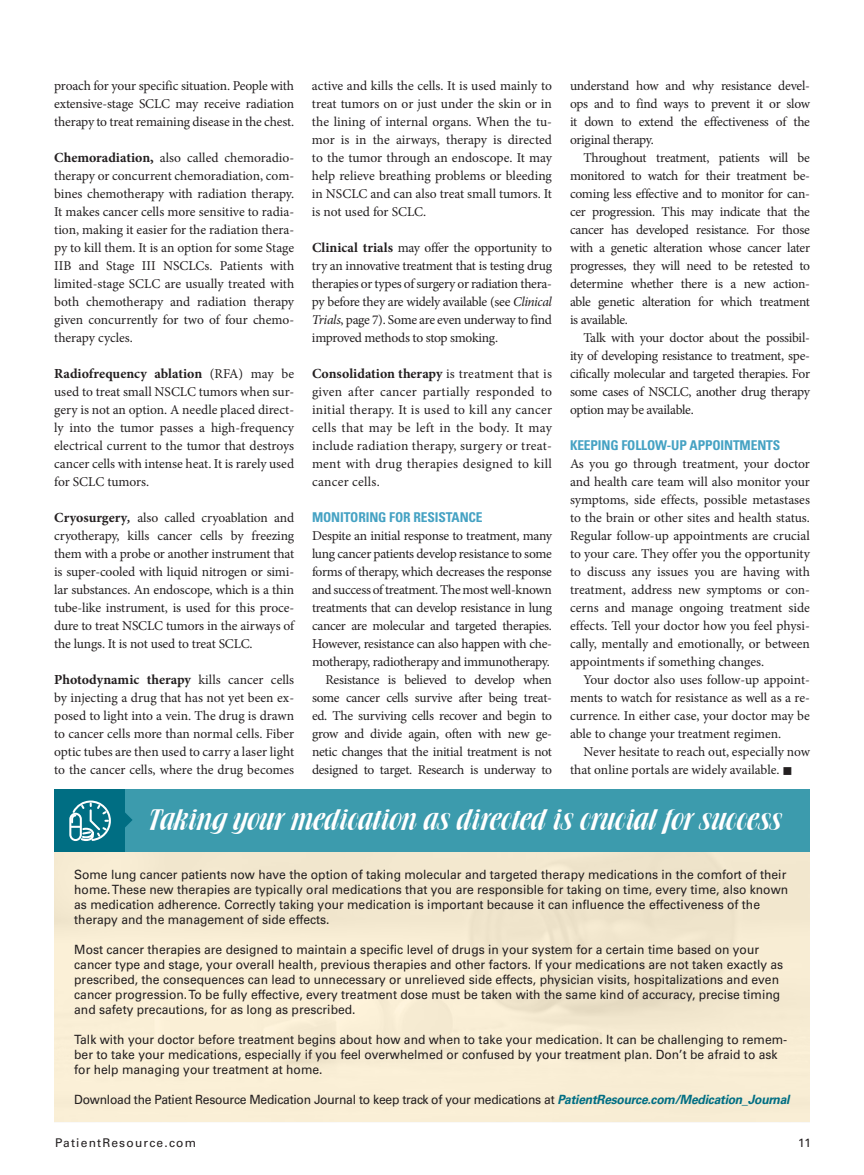
<style>
.page{position:relative;width:864px;height:1175px;background:#fff}
.page>*{position:absolute;margin:0;border:0;box-sizing:border-box;transform-origin:0 0}
.t1{font:25.5px "Brochure Plain";color:#fff}
.t2{font:700 13.8px "Minion Pro";color:#231f20}
.t3{font:13.5px/18px "Minion Pro";letter-spacing:-.015em;color:#231f20;text-align:justify}
.t4{font:700 condensed 13.5px "Univers LT Std";letter-spacing:-.01em;color:#45a2c3}
.t5{font:12.75px/15px "Univers LT Std";color:#231f20;scale:.95 1}
.t6{font:12.75px "Univers LT Std";letter-spacing:-.02em;color:#231f20;scale:.95 1}
.t7{font:12px "Univers LT Std";letter-spacing:.1em;color:#231f20}
.s1{font-weight:700;font-size:13.8px}
.s2{font-family:"Minion Pro Bold Capt";font-size:13.8px}
.s3{font-weight:400;font-size:13.5px}
.s4{font-weight:700;font-style:italic;font-size:13.8px}
.s5{font-style:italic}
.s6{font-weight:700;font-style:italic;color:#006e83}
</style>
<div class="page">
<img style="left:54px;top:851px;width:756px;height:271px">
<div style="left:54px;top:789px;width:71px;height:62px;background:#006e83"></div>
<div style="left:125px;top:789px;width:685px;height:62px;background:#3c9bad"></div>
<div style="left:69px;top:812px;width:13px;height:29px;border:2px solid #fff;border-radius:5px"></div>
<svg style="left:70px;top:800px;width:63px;height:41px"></svg>
<p class="t3" style="left:54px;top:77px;width:241px">proach for your specific situation. People with extensive-stage SCLC may receive radiation therapy to treat remaining disease in the chest.</p>
<p class="t3" style="left:54px;top:149px;width:242px"><span class="s1">Chemoradiation</span><span class="s2">,</span> also called chemoradio&shy;therapy or concurrent chemoradiation, com&shy;bines chemotherapy with radiation therapy.<br>It makes cancer cells more sensitive to radia&shy;tion, making it easier for the radiation thera&shy;py to kill them. It is an option for some Stage IIB and Stage III NSCLCs. Patients with limited-stage SCLC are usually treated with both chemotherapy and radiation therapy given concurrently for two of four chemo&shy;therapy cycles.</p>
<p class="t2" style="left:54px;top:364px;width:241px">Radiofrequency ablation <span class="s3">(RFA) may be</span></p>
<p class="t3" style="left:54px;top:383px;width:242px">used to treat small NSCLC tumors when sur&shy;gery is not an option. A needle placed direct&shy;ly into the tumor passes a high-frequency electrical current to the tumor that destroys cancer cells with intense heat. It is rarely used for SCLC tumors.</p>
<p class="t3" style="left:54px;top:509px;width:242px"><span class="s1">Cryosurgery</span><span class="s4">,</span> also called cryoablation and cryotherapy, kills cancer cells by freezing them with a probe or another instrument that is super-cooled with liquid nitrogen or simi&shy;lar substances. An endoscope, which is a thin tube-like instrument, is used for this proce&shy;dure to treat NSCLC tumors in the airways of the lungs. It is not used to treat SCLC.</p>
<p class="t2" style="left:54px;top:670px;width:241px">Photodynamic therapy <span class="s3">kills cancer cells</span></p>
<p class="t3" style="left:54px;top:689px;width:242px">by injecting a drug that has not yet been ex&shy;posed to light into a vein. The drug is drawn to cancer cells more than normal cells. Fiber optic tubes are then used to carry a laser light to the cancer cells, where the drug becomes</p>
<p class="t3" style="left:312px;top:77px;width:242px">active and kills the cells. It is used mainly to treat tumors on or just under the skin or in the lining of internal organs. When the tu&shy;mor is in the airways, therapy is directed to the tumor through an endoscope. It may help relieve breathing problems or bleeding in NSCLC and can also treat small tumors. It is not used for SCLC.</p>
<p class="t3" style="left:312px;top:239px;width:242px"><span class="s1">Clinical trials</span> may offer the opportunity to try an innovative treatment that is testing drug therapies or types of surgery or radiation thera&shy;py before they are widely available (see <span class="s5">Clinical Trials</span>, page 7). Some are even underway to find improved methods to stop smoking.</p>
<p class="t2" style="left:312px;top:364px;width:242px">Consolidation therapy <span class="s3">is treatment that is</span></p>
<p class="t3" style="left:312px;top:383px;width:242px">given after cancer partially responded to initial therapy. It is used to kill any cancer cells that may be left in the body. It may include radiation therapy, surgery or treat&shy;ment with drug therapies designed to kill cancer cells.</p>
<p class="t4" style="left:312px;top:509px;width:172px">MONITORING FOR RESISTANCE</p>
<p class="t3" style="left:312px;top:527px;width:242px;text-align:right">Despite an initial response to treatment, many lung cancer patients develop resistance to some forms of therapy, which decreases the response and success of treatment. The most well-known treatments that can develop resistance in lung cancer are molecular and targeted therapies.<br>However, resistance can also happen with che&shy;motherapy, radiotherapy and immunotherapy.<br>Resistance is believed to develop when some cancer cells survive after being treat&shy;ed. The surviving cells recover and begin to grow and divide again, often with new ge&shy;netic changes that the initial treatment is not designed to target. Research is underway to</p>
<p class="t3" style="left:570px;top:77px;width:242px">understand how and why resistance devel&shy;ops and to find ways to prevent it or slow it down to extend the effectiveness of the original therapy.</p>
<p class="t3" style="left:570px;top:149px;width:242px;text-indent:14px">Throughout treatment, patients will be monitored to watch for their treatment be&shy;coming less effective and to monitor for can&shy;cer progression. This may indicate that the cancer has developed resistance. For those with a genetic alteration whose cancer later progresses, they will need to be retested to determine whether there is a new action&shy;able genetic alteration for which treatment is available.</p>
<p class="t3" style="left:570px;top:329px;width:242px;text-indent:14px">Talk with your doctor about the possibil&shy;ity of developing resistance to treatment, spe&shy;cifically molecular and targeted therapies. For some cases of NSCLC, another drug therapy option may be available.</p>
<p class="t4" style="left:570px;top:437px;width:212px">KEEPING FOLLOW-UP APPOINTMENTS</p>
<p class="t3" style="left:570px;top:455px;width:242px">As you go through treatment, your doctor and health care team will also monitor your symptoms, side effects, possible metastases to the brain or other sites and health status.<br>Regular follow-up appointments are crucial to your care. They offer you the opportunity to discuss any issues you are having with treatment, address new symptoms or con&shy;cerns and manage ongoing treatment side effects. Tell your doctor how you feel physi&shy;cally, mentally and emotionally, or between appointments if something changes.</p>
<p class="t3" style="left:570px;top:671px;width:241px;text-indent:14px">Your doctor also uses follow-up appoint&shy;ments to watch for resistance as well as a re&shy;currence. In either case, your doctor may be able to change your treatment regimen.</p>
<p class="t3" style="left:570px;top:743px;width:241px;text-indent:14px">Never hesitate to reach out, especially now that online portals are widely available. ■</p>
<h1 class="t1" style="left:145px;top:804px;width:635px">Taking your medication as directed is crucial for success</h1>
<p class="t5" style="left:74px;top:867px;width:753px">Some lung cancer patients now have the option of taking molecular and targeted therapy medications in the comfort of their home. These new therapies are typically oral medications that you are responsible for taking on time, every time, also known as medication adherence. Correctly taking your medication is important because it can influence the effectiveness of the therapy and the management of side effects.</p>
<p class="t5" style="left:74px;top:942px;width:748px">Most cancer therapies are designed to maintain a specific level of drugs in your system for a certain time based on your cancer type and stage, your overall health, previous therapies and other factors. If your medications are not taken exactly as prescribed, the consequences can lead to unnecessary or unrelieved side effects, physician visits, hospitalizations and even cancer progression. To be fully effective, every treatment dose must be taken with the same kind of accuracy, precise timing and safety precautions, for as long as prescribed.</p>
<p class="t5" style="left:74px;top:1031px;width:752px">Talk with your doctor before treatment begins about how and when to take your medication. It can be challenging to remem&shy;ber to take your medications, especially if you feel overwhelmed or confused by your treatment plan. Don’t be afraid to ask for help managing your treatment at home.</p>
<p class="t6" style="left:74px;top:1091px;width:754px">Download the Patient Resource Medication Journal to keep track of your medications at <span class="s6">PatientResource.com/Medication_Journal</span></p>
<p class="t7" style="left:55px;top:1135px;width:143px">PatientResource.com</p>
<p class="t7" style="left:798px;top:1135px;width:14px">11</p>
</div>
